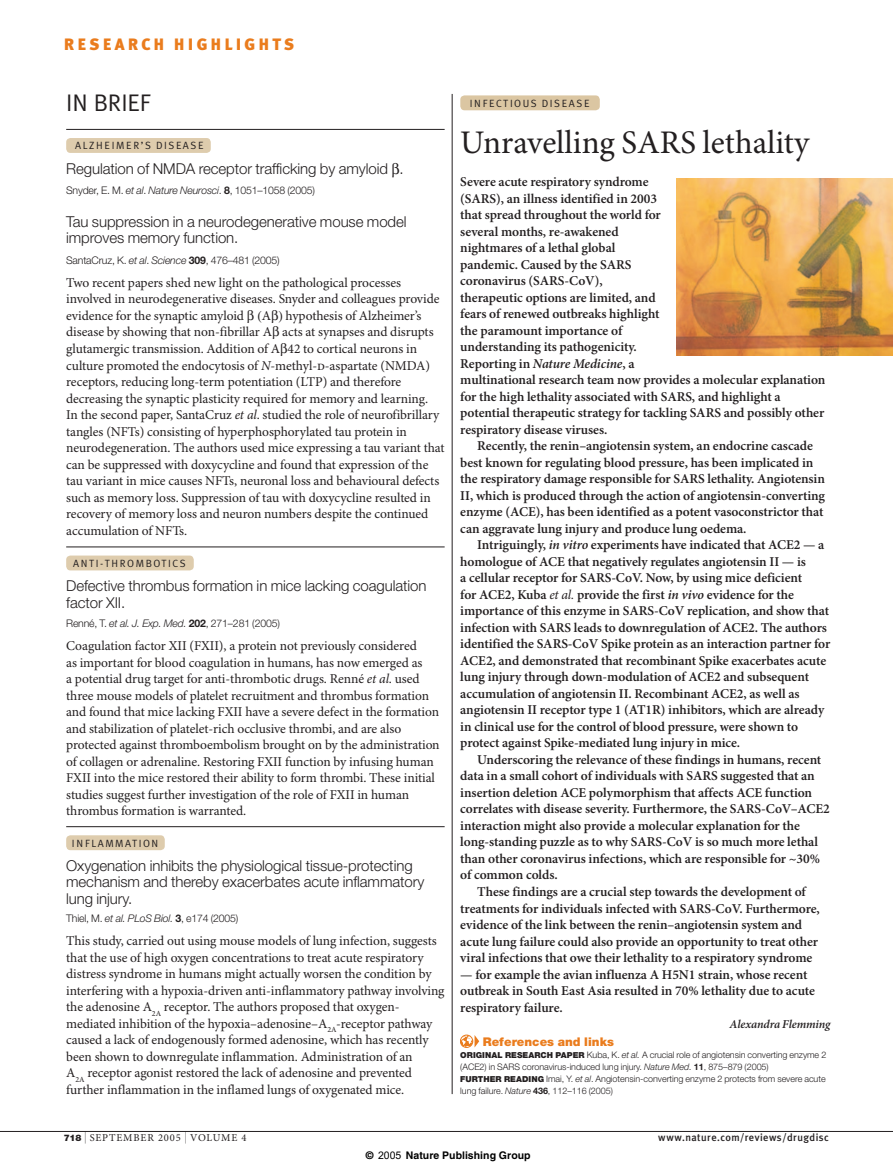
<style>
.page{position:relative;width:893px;height:1174px;background:#fff}
.page>*{position:absolute;margin:0;border:0;box-sizing:border-box;transform-origin:0 0}
.t1{font:33px "Minion Pro";color:#231f20}
.t2{font:24px "Meta Plus Normal";letter-spacing:-.005em;color:#231f20}
.t3{font:900 16.5px "Meta Plus";letter-spacing:.19em;color:#ea7c1d}
.t4{font:300 15px/16.5px "Helvetica Neue";letter-spacing:-.005em;color:#231f20}
.t5{font:600 13.5px/16.5px "Minion Pro";letter-spacing:-.005em;color:#231f20}
.t6{font:13.5px/16.5px "Minion Pro";letter-spacing:-.005em;color:#231f20}
.t7{font:900 12px "Helvetica Neue";letter-spacing:.005em;color:#ea7c1d}
.t8{font:italic 600 12px "Minion Pro";letter-spacing:-.015em;color:#231f20}
.t9{font:300 10.5px "Helvetica Neue";letter-spacing:-.015em;color:#231f20}
.t10{font:10.5px "Meta Plus Normal";letter-spacing:.15em;color:#231f20}
.t11{font:500 10.5px "Meta Plus";letter-spacing:.04em;color:#231f20}
.t12{font:700 10.5px "Helvetica";color:#000}
.t13{font:10.5px "Minion Pro";letter-spacing:.085em;color:#231f20}
.t14{font:300 9px/12px "Helvetica Neue";letter-spacing:-.005em;color:#231f20}
.s1{font-style:italic}
.s2{font-weight:700}
.s3{font-weight:400;font-style:italic}
.s4{font-weight:900;font-size:8.25px}
.s5{font-family:"Helvetica Neue";font-weight:900;font-size:9px}
.s6{font-family:"Helvetica Neue";font-weight:100;font-size:12px}
.s7{font-family:"Arial";font-weight:400}
</style>
<div class="page">
<img style="left:676px;top:178px;width:217px;height:177px">
<hr style="left:0;top:1131px;width:893px;height:1px;background:#231f20">
<hr style="left:452px;top:94px;width:1px;height:1000px;background:#231f20">
<div style="left:460px;top:95px;width:140px;height:15px;background:#dbc6a2;border-radius:4px"></div>
<svg style="left:460px;top:1035px;width:19px;height:12px"></svg>
<hr style="left:66px;top:129px;width:379px;height:1px;background:#231f20">
<hr style="left:66px;top:546px;width:379px;height:1px;background:#231f20">
<hr style="left:66px;top:826px;width:379px;height:1px;background:#231f20">
<div style="left:66px;top:138px;width:145px;height:15px;background:#deccad;border-radius:4px"></div>
<div style="left:66px;top:555px;width:128px;height:15px;background:#deccad;border-radius:4px"></div>
<div style="left:66px;top:835px;width:99px;height:15px;background:#deccad;border-radius:4px"></div>
<p class="t3" style="left:64px;top:38px;width:232px">RESEARCH HIGHLIGHTS</p>
<h2 class="t2" style="left:66px;top:94px;width:86px">IN BRIEF</h2>
<p class="t10" style="left:75px;top:142px;width:130px">ALZHEIMER’S DISEASE</p>
<p class="t4" style="left:66px;top:161px;width:339px">Regulation of NMDA receptor trafficking by amyloid .</p>
<p class="t9" style="left:66px;top:186px;width:250px">Snyder, E. M. <span class="s1">et al</span>. <span class="s1">Nature Neurosci</span>. <span class="s2">8</span>, 1051–1058 (2005)</p>
<p class="t4" style="left:66px;top:215px;width:342px">Tau suppression in a neurodegenerative mouse model improves memory function.</p>
<p class="t9" style="left:66px;top:256px;width:215px">SantaCruz, K. <span class="s1">et al</span>. <span class="s1">Science</span> <span class="s2">309</span>, 476–481 (2005)</p>
<p class="t6" style="left:66px;top:275px;width:375px">Two recent papers shed new light on the pathological processes involved in neurodegenerative diseases. Snyder and colleagues provide evidence for the synaptic amyloid</p>
<p class="t10" style="left:470px;top:99px;width:121px">INFECTIOUS DISEASE</p>
<h1 class="t1" style="left:460px;top:130px;width:350px">Unravelling SARS lethality</h1>
<p class="t5" style="left:460px;top:175px;width:367px">Severe acute respiratory syndrome<br>(SARS), an illness identified in 2003<br>that spread throughout the world for<br>several months, re-awakened<br>nightmares of a lethal global<br>pandemic. Caused by the SARS<br>coronavirus (SARS-CoV),<br>therapeutic options are limited, and<br>fears of renewed outbreaks highlight<br>the paramount importance of<br>understanding its pathogenicity.<br>Reporting in <span class="s1">Nature Medicine</span>, a<br>multinational research team now provides a molecular explanation for the high lethality associated with SARS, and highlight a potential therapeutic strategy for tackling SARS and possibly other respiratory disease viruses.</p>
<p class="t5" style="left:460px;top:439px;width:366px;text-indent:17px">Recently, the renin–angiotensin system, an endocrine cascade best known for regulating blood pressure, has been implicated in the respiratory damage responsible for SARS lethality. Angiotensin II, which is produced through the action of angiotensin-converting enzyme (ACE), has been identified as a potent vasoconstrictor that can aggravate lung injury and produce lung oedema.</p>
<p class="t5" style="left:460px;top:538px;width:371px;text-indent:17px">Intriguingly, <span class="s1">in vitro</span> experiments have indicated that ACE2 — a homologue of ACE that negatively regulates angiotensin II — is<br>a cellular receptor for SARS-CoV. Now, by using mice deficient<br>for ACE2, Kuba <span class="s3">et al.</span> provide the first <span class="s1">in vivo</span> evidence for the importance of this enzyme in SARS-CoV replication, and show that infection with SARS leads to downregulation of ACE2. The authors identified the SARS-CoV Spike protein as an interaction partner for ACE2, and demonstrated that recombinant Spike exacerbates acute lung injury through down-modulation of ACE2 and subsequent accumulation of angiotensin II. Recombinant ACE2, as well as angiotensin II receptor type 1 (AT1R) inhibitors, which are already in clinical use for the control of blood pressure, were shown to protect against Spike-mediated lung injury in mice.</p>
<p class="t5" style="left:477px;top:752px;width:346px">Underscoring the relevance of these findings in humans, recent</p>
<p class="t5" style="left:460px;top:769px;width:356px">data in a small cohort of individuals with SARS suggested that an</p>
<p class="t5" style="left:460px;top:785px;width:353px">insertion deletion ACE polymorphism that affects ACE function</p>
<p class="t5" style="left:460px;top:802px;width:371px">correlates with disease severity. Furthermore, the SARS-CoV–ACE2</p>
<p class="t5" style="left:460px;top:818px;width:341px">interaction might also provide a molecular explanation for the</p>
<p class="t5" style="left:460px;top:835px;width:359px">long-standing puzzle as to why SARS-CoV is so much more lethal</p>
<p class="t5" style="left:460px;top:851px;width:361px">than other coronavirus infections, which are responsible for ~30%</p>
<p class="t5" style="left:460px;top:868px;width:99px">of common colds.</p>
<p class="t5" style="left:477px;top:884px;width:330px">These findings are a crucial step towards the development of</p>
<p class="t5" style="left:460px;top:901px;width:361px">treat ments for individuals infected with SARS-CoV. Furthermore,</p>
<p class="t5" style="left:460px;top:917px;width:343px">evidence of the link between the renin–angiotensin system and</p>
<p class="t5" style="left:460px;top:934px;width:359px">acute lung failure could also provide an opportunity to treat other</p>
<p class="t5" style="left:460px;top:950px;width:354px">viral infections that owe their lethality to a respiratory syndrome</p>
<p class="t5" style="left:460px;top:967px;width:356px">— for example the avian influenza A H5N1 strain, whose recent outbreak in South East Asia resulted in 70% lethality due to acute respiratory failure.</p>
<p class="t8" style="left:730px;top:1019px;width:102px">Alexandra Flemming</p>
<p class="t7" style="left:483px;top:1037px;width:133px">References and links</p>
<p class="t14" style="left:460px;top:1049px;width:368px"><span class="s4">ORIGINAL RESEARCH PAPER</span> Kuba, K. <span class="s1">et al.</span> A crucial role of angiotensin converting enzyme 2 (ACE2) in SARS coronavirus-induced lung injury. <span class="s1">Nature Med.</span> <span class="s2">11</span>, 875–879 (2005)<br><span class="s4">FURTHER READING</span> Imai, Y. <span class="s1">et al</span>. Angiotensin-converting enzyme 2 protects from severe acute lung failure. <span class="s1">Nature</span> <span class="s2">436</span>, 112–116 (2005)</p>
<p class="t6" style="left:66px;top:308px;width:380px;text-indent:196px">A hypothesis of Alzheimer’s disease by showing that non-fibrillar A acts at synapses and disrupts glutamergic transmission. Addition of A 42 to cortical neurons in culture promoted the endocytosis of <span class="s1">N</span>-methyl-d-aspartate (NMDA) receptors, reducing long-term potentiation (LTP) and therefore decreasing the synaptic plasticity required for memory and learning.<br>In the second paper, SantaCruz <span class="s1">et al</span>. studied the role of neurofibrillary tangles (NFTs) consisting of hyperphosphorylated tau protein in neurodegeneration. The authors used mice expressing a tau variant that can be suppressed with doxycycline and found that expression of the tau variant in mice causes NFTs, neuronal loss and behavioural defects such as memory loss. Suppression of tau with doxycycline resulted in recovery of memory loss and neuron numbers despite the continued accumulation of NFTs.</p>
<p class="t10" style="left:73px;top:559px;width:114px">ANTI-THROMBOTICS</p>
<p class="t4" style="left:66px;top:579px;width:362px">Defective thrombus formation in mice lacking coagulation factor XII.</p>
<p class="t9" style="left:66px;top:619px;width:215px">Renné, T. <span class="s1">et al. J. Exp. Med.</span> <span class="s2">202</span>, 271–281 (2005)</p>
<p class="t6" style="left:66px;top:638px;width:375px">Coagulation factor XII (FXII), a protein not previously considered<br>as important for blood coagulation in humans, has now emerged as<br>a potential drug target for anti-thrombotic drugs. Renné <span class="s1">et al</span>. used three mouse models of platelet recruitment and thrombus formation and found that mice lacking FXII have a severe defect in the formation and stabilization of platelet-rich occlusive thrombi, and are also protected against thromboembolism brought on by the administration of collagen or adrenaline. Restoring FXII function by infusing human FXII into the mice restored their ability to form thrombi. These initial studies suggest further investigation of the role of FXII in human thrombus formation is warranted.</p>
<p class="t10" style="left:72px;top:839px;width:88px">INFLAMMATION</p>
<p class="t4" style="left:66px;top:858px;width:360px">Oxygenation inhibits the physiological tissue-protecting mechanism and thereby exacerbates acute inflammatory lung injury.</p>
<p class="t9" style="left:66px;top:914px;width:174px">Thiel, M. <span class="s1">et al. PLoS Biol.</span> <span class="s2">3</span>, e174 (2005)</p>
<p class="t6" style="left:66px;top:934px;width:380px">This study, carried out using mouse models of lung infection, suggests that the use of high oxygen concentrations to treat acute respiratory distress syndrome in humans might actually worsen the condition by interfering with a hypoxia-driven anti-inflammatory pathway involving the adenosine A<sub>2A</sub> receptor. The authors proposed that oxygen&shy;mediated inhibition of the hypoxia–adenosine–A<sub>2A</sub>-receptor pathway caused a lack of endogenously formed adenosine, which has recently been shown to downregulate inflammation. Administration of an<br>A<sub>2A</sub> receptor agonist restored the lack of adenosine and prevented further inflammation in the inflamed lungs of oxygenated mice.</p>
<p class="t13" style="left:64px;top:1133px;width:184px"><span class="s5">718</span> <span class="s6">|</span> SEPTEMBER 2005 <span class="s6">|</span> VOLUME 4</p>
<p class="t11" style="left:658px;top:1133px;width:172px">www.nature.com/reviews/drugdisc</p>
<p class="t12" style="left:366px;top:1148px;width:166px">© <span class="s7">2005</span> Nature Publishing Group</p>
</div>
